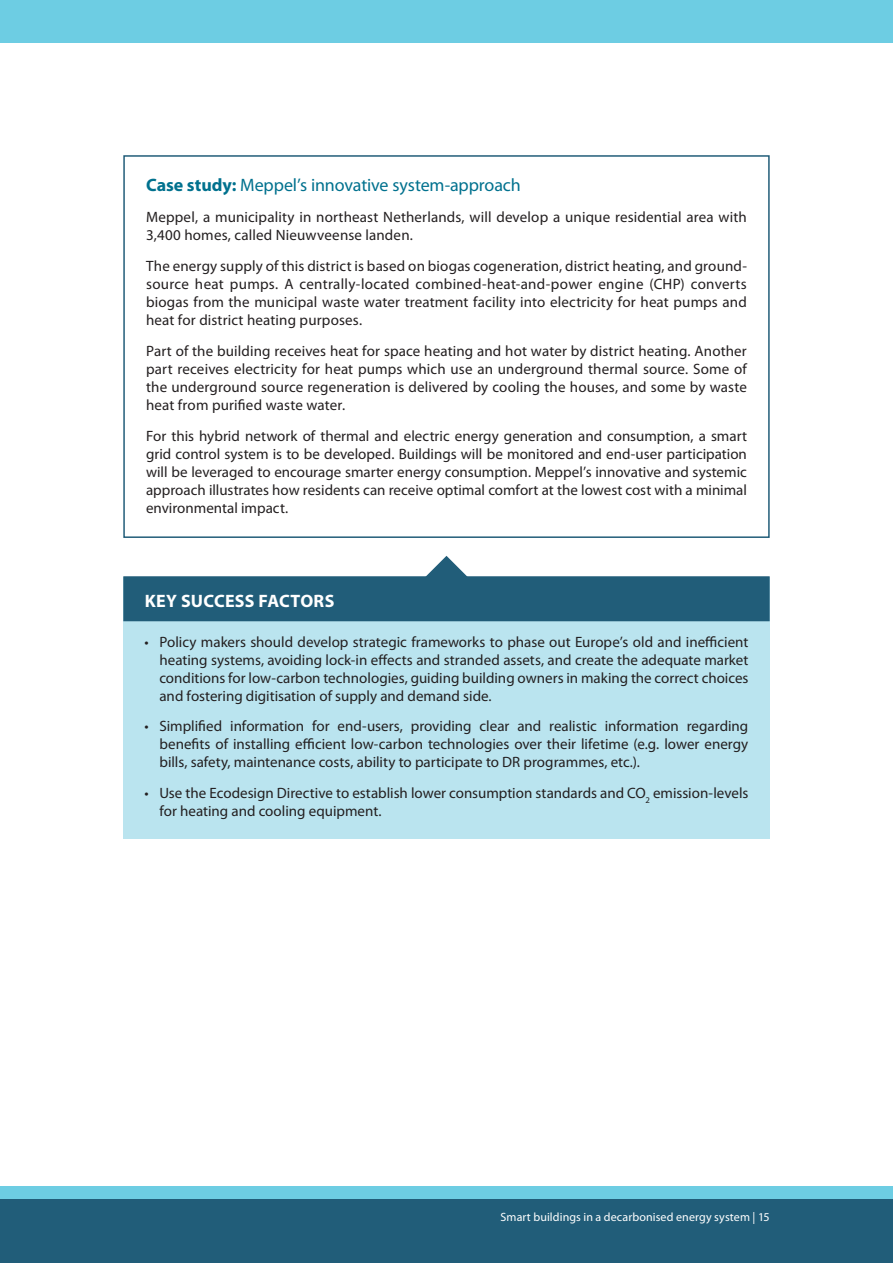
<style>
.page{position:relative;width:893px;height:1263px;background:#fff}
.page>*{position:absolute;margin:0;border:0;box-sizing:border-box;transform-origin:0 0}
.t1{font:18px "Myriad Pro";letter-spacing:-.005em;color:#00718e}
.t2{font:700 18px "Myriad Pro";letter-spacing:.015em;color:#fff}
.t3{font:15px/18px "Myriad Pro";letter-spacing:.005em;color:#231f20;text-align:justify}
.t4{font:12px "Myriad Pro";letter-spacing:.01em;color:#fff}
.s1{font-weight:700}
</style>
<div class="page">
<div style="left:0;top:1199px;width:893px;height:64px;background:#215d79"></div>
<div style="left:0;top:0;width:893px;height:43px;background:#6dcde3"></div>
<div style="left:0;top:1186px;width:893px;height:13px;background:#6dcde3"></div>
<div style="left:123px;top:155px;width:647px;height:383px;border:2px solid #215d79"></div>
<div style="left:123px;top:577px;width:647px;height:261px;background:#bae4ef"></div>
<div style="left:123px;top:576px;width:647px;height:45px;background:#215d79"></div>
<svg style="left:425px;top:556px;width:43px;height:21px"></svg>
<p class="t1" style="left:146px;top:174px;width:376px"><span class="s1">Case study:</span> Meppel’s innovative system-approach</p>
<p class="t3" style="left:146px;top:208px;width:602px">Meppel, a municipality in northeast Netherlands, will develop a unique residential area with<br>3,400 homes, called Nieuwveense landen.</p>
<p class="t3" style="left:146px;top:257px;width:602px">The energy supply of this district is based on biogas cogeneration, district heating, and ground&shy;source heat pumps. A centrally-located combined-heat-and-power engine (CHP) converts biogas from the municipal waste water treatment facility into electricity for heat pumps and heat for district heating purposes.</p>
<p class="t3" style="left:146px;top:341px;width:602px">Part of the building receives heat for space heating and hot water by district heating. Another part receives electricity for heat pumps which use an underground thermal source. Some of the underground source regeneration is delivered by cooling the houses, and some by waste heat from purified waste water.</p>
<p class="t3" style="left:146px;top:426px;width:602px">For this hybrid network of thermal and electric energy generation and consumption, a smart grid control system is to be developed. Buildings will be monitored and end-user participation will be leveraged to encourage smarter energy consumption. Meppel’s innovative and systemic approach illustrates how residents can receive optimal comfort at the lowest cost with a minimal environmental impact.</p>
<p class="t2" style="left:145px;top:590px;width:191px">KEY SUCCESS FACTORS</p>
<p class="t3" style="left:159px;top:632px;width:590px;text-indent:-15px">• Policy makers should develop strategic frameworks to phase out Europe’s old and inefficient heating systems, avoiding lock-in effects and stranded assets, and create the adequate market conditions for low-carbon technologies, guiding building owners in making the correct choices and fostering digitisation of supply and demand side.</p>
<p class="t3" style="left:159px;top:717px;width:590px;text-indent:-15px">• Simplified information for end-users, providing clear and realistic information regarding benefits of installing efficient low-carbon technologies over their lifetime (e.g. lower energy bills, safety, maintenance costs, ability to participate to DR programmes, etc.).</p>
<p class="t3" style="left:159px;top:784px;width:590px;text-indent:-15px">• Use the Ecodesign Directive to establish lower consumption standards and CO<sub>2</sub> emission-levels for heating and cooling equipment.</p>
<p class="t4" style="left:501px;top:1209px;width:270px">Smart buildings in a decarbonised energy system | 15</p>
</div>
